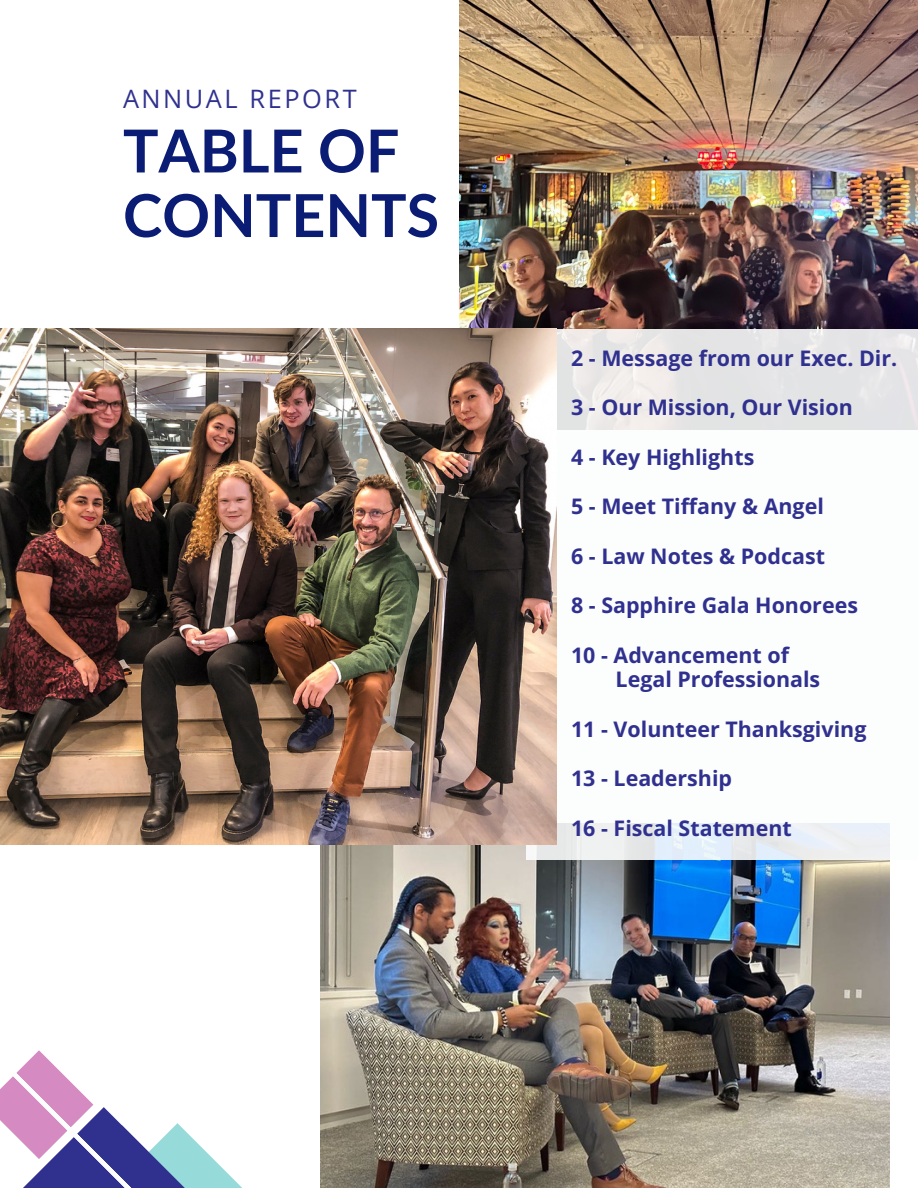
<style>
.page{position:relative;width:918px;height:1188px;background:#fff}
.page>*{position:absolute;margin:0;border:0;box-sizing:border-box;transform-origin:0 0}
.t1{font:700 59.25px/64.5px "Lato";color:#0b1c75}
.t2{font:25.35px "Open Sans";letter-spacing:.1em;color:#30318f}
.t3{font:700 21.45px "Open Sans";color:#30318f}
</style>
<div class="page">
<svg style="left:177px;top:1123px;width:65px;height:65px"></svg>
<svg style="left:177px;top:1125px;width:26px;height:63px;fill:#96dbd9"></svg>
<svg style="left:0;top:1050px;width:177px;height:138px"></svg>
<img style="left:320px;top:845px;width:569px;height:343px">
<img style="left:459px;top:0;width:459px;height:329px">
<svg style="left:526px;top:329px;width:392px;height:530px"></svg>
<img style="left:0;top:329px;width:556px;height:516px">
<p class="t2" style="left:123px;top:81px;width:235px">ANNUAL REPORT</p>
<p class="t1" style="left:123px;top:117px;width:318px">TABLE OF<br>CONTENTS</p>
<p class="t3" style="left:571px;top:343px;width:328px">2 - Message from our Exec. Dir.</p>
<p class="t3" style="left:571px;top:392px;width:283px">3 - Our Mission, Our Vision</p>
<p class="t3" style="left:571px;top:442px;width:185px">4 - Key Highlights</p>
<p class="t3" style="left:571px;top:491px;width:254px">5 - Meet Tiffany &amp; Angel</p>
<p class="t3" style="left:571px;top:541px;width:255px">6 - Law Notes &amp; Podcast</p>
<p class="t3" style="left:571px;top:590px;width:288px">8 - Sapphire Gala Honorees</p>
<p class="t3" style="left:571px;top:640px;width:219px">10 - Advancement of</p>
<p class="t3" style="left:616px;top:664px;width:206px">Legal Professionals</p>
<p class="t3" style="left:571px;top:714px;width:297px">11 - Volunteer Thanksgiving</p>
<p class="t3" style="left:571px;top:763px;width:163px">13 - Leadership</p>
<p class="t3" style="left:571px;top:813px;width:222px">16 - Fiscal Statement</p>
</div>
